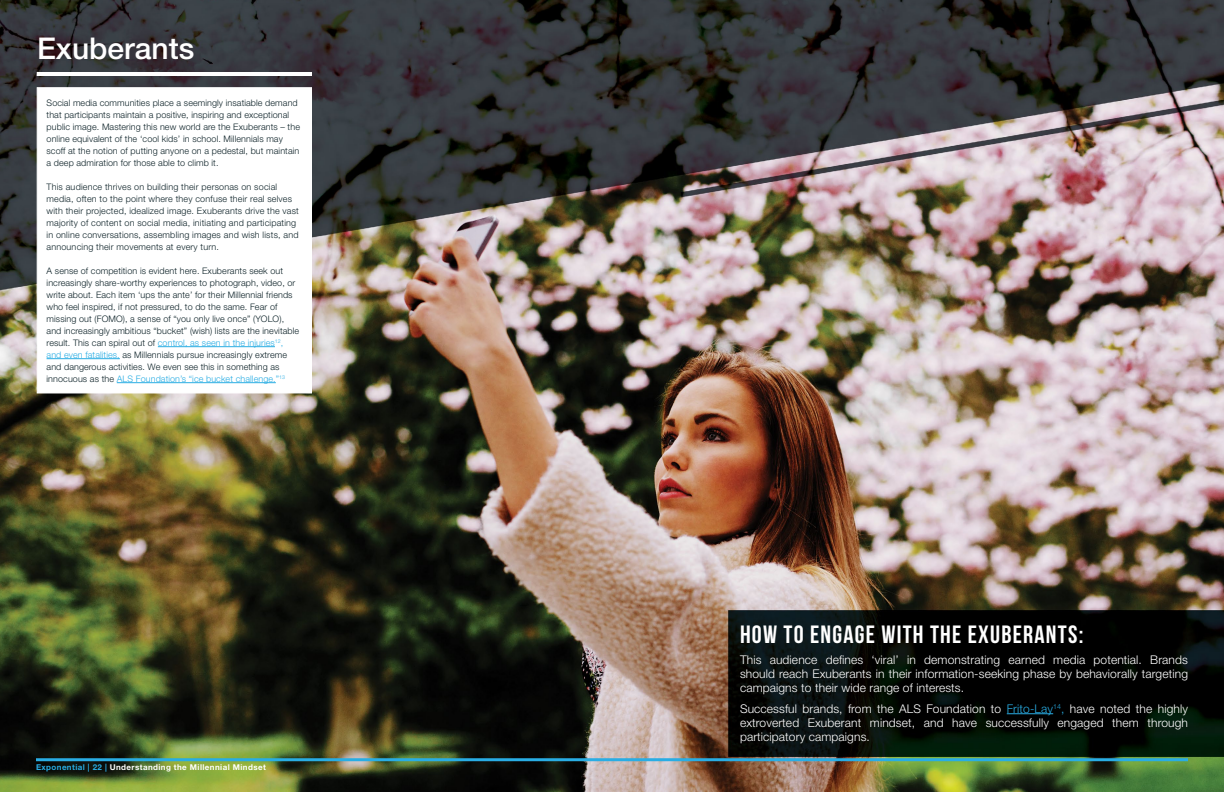
<style>
.page{position:relative;width:1224px;height:792px;background:#fff}
.page>*{position:absolute;margin:0;border:0;box-sizing:border-box;transform-origin:0 0}
.t1{font:500 30px "Helvetica Neue";color:#fff}
.t2{font:25px "Bebas Neue";letter-spacing:.05em;color:#fff}
.t3{font:300 12px/14px "Helvetica Neue";letter-spacing:.01em;color:#fff;text-align:justify}
.t4{font:300 9px/12px "Helvetica Neue";letter-spacing:.01em;color:#0d2228}
.t5{font:700 8px "Helvetica Neue";letter-spacing:.05em;color:#fff}
.s1{color:#29ade4}
</style>
<div class="page">
<img style="left:0;top:0;width:1224px;height:792px">
<hr style="left:1007px;top:713px;width:46px;height:1px;background:#29ade4">
<div style="left:37px;top:87px;width:275px;height:306px;background:#fff;border:1px solid #fff"></div>
<hr style="left:37px;top:72px;width:275px;height:4px;background:#fff">
<hr style="left:158px;top:346px;width:117px;height:1px;background:#29ade4">
<hr style="left:47px;top:358px;width:73px;height:1px;background:#29ade4">
<hr style="left:117px;top:382px;width:159px;height:1px;background:#29ade4">
<hr style="left:36px;top:758px;width:1152px;height:3px;background:#29ade4">
<h1 class="t1" style="left:37px;top:31px;width:159px">Exuberants</h1>
<p class="t4" style="left:47px;top:96px;width:255px">Social media communities place a seemingly insatiable demand that participants maintain a positive, inspiring and exceptional public image. Mastering this new world are the Exuberants – the online equivalent of the ‘cool kids’ in school. Millennials may scoff at the notion of putting anyone on a pedestal, but maintain a deep admiration for those able to climb it.</p>
<p class="t4" style="left:47px;top:180px;width:254px">This audience thrives on building their personas on social media, often to the point where they confuse their real selves with their projected, idealized image. Exuberants drive the vast majority of content on social media, initiating and participating in online conversations, assembling images and wish lists, and announcing their movements at every turn.</p>
<p class="t4" style="left:47px;top:264px;width:254px">A sense of competition is evident here. Exuberants seek out increasingly share-worthy experiences to photograph, video, or write about. Each item ‘ups the ante’ for their Millennial friends who feel inspired, if not pressured, to do the same. Fear of missing out (FOMO), a sense of “you only live once” (YOLO), and increasingly ambitious “bucket” (wish) lists are the inevitable result. This can spiral out of <span class="s1">control, as seen in the injuries</span><sup>12</sup><span class="s1">, and even fatalities,</span> as Millennials pursue increasingly extreme and dangerous activities. We even see this in something as innocuous as the <span class="s1">ALS Foundation’s “ice bucket challenge.”</span><sup>13</sup></p>
<p class="t5" style="left:36px;top:762px;width:231px"><span class="s1">Exponential | 22 |</span> Understanding the Millennial Mindset</p>
<h2 class="t2" style="left:740px;top:620px;width:345px">HOW TO ENGAGE WITH THE EXUBERANTS:</h2>
<h3 class="t3" style="left:740px;top:652px;width:450px">This audience defines ‘viral’ in demonstrating earned media potential. Brands should reach Exuberants in their information-seeking phase by behaviorally targeting campaigns to their wide range of interests.</h3>
<h3 class="t3" style="left:740px;top:701px;width:450px">Successful brands, from the ALS Foundation to <span class="s1">Frito-Lay</span><sup>14</sup><span class="s1">,</span> have noted the highly extroverted Exuberant mindset, and have successfully engaged them through participatory campaigns.</h3>
</div>
